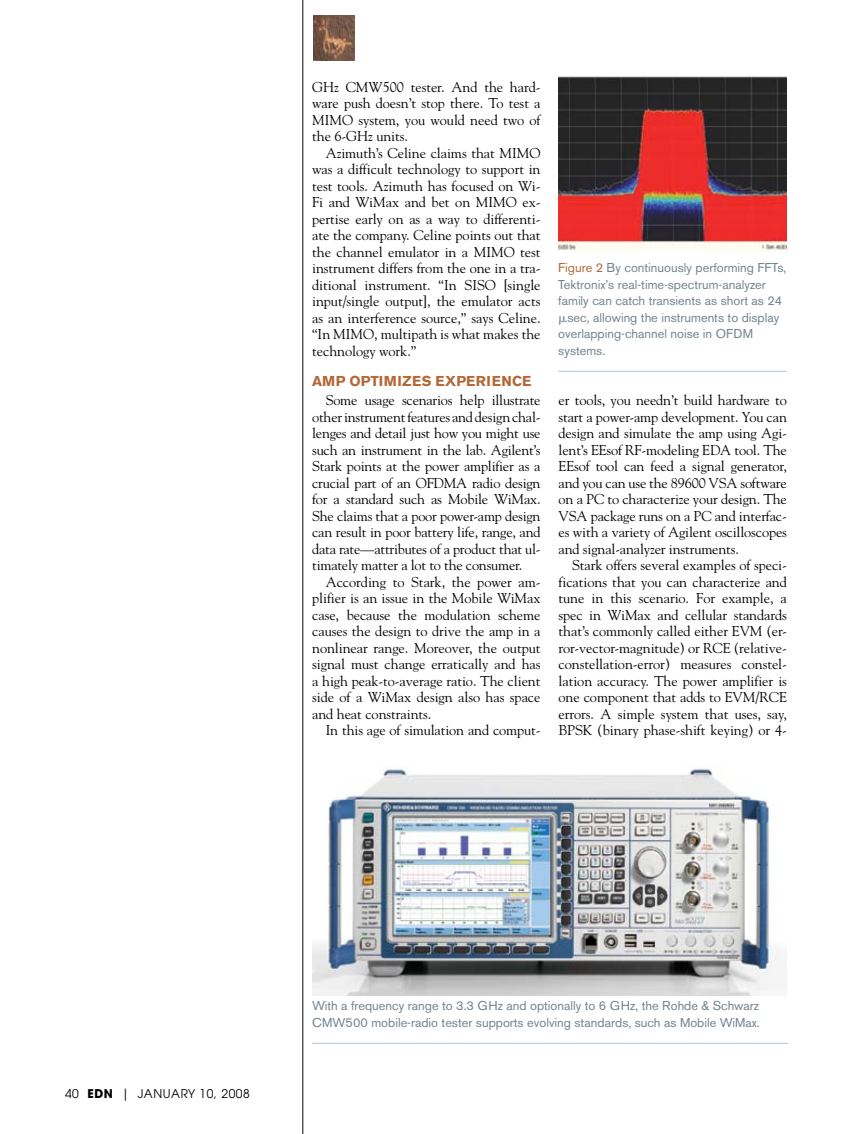
<style>
.page{position:relative;width:851px;height:1134px;background:#fff}
.page>*{position:absolute;margin:0;border:0;box-sizing:border-box;transform-origin:0 0}
.t1{font:14.25px/16.5px "Goudy";letter-spacing:-.005em;color:#000;text-align:justify}
.t2{font:700 14.25px "Akzidenz Grotesk BE";letter-spacing:.04em;color:#b36837}
.t3{font:12.75px/16.5px "Akzidenz Grotesk BE";color:#73848d}
.t4{font:12px "Avant Garde";letter-spacing:.045em;color:#000}
.s1{color:#b36837}
.s2{font-family:"Universal Greekwith Math Pi";font-size:13.5px}
.s3{font-weight:700}
</style>
<div class="page">
<img style="left:558px;top:76px;width:228px;height:175px">
<hr style="left:558px;top:371px;width:228px;height:1px;background:#afc6d2">
<img style="left:312px;top:768px;width:474px;height:228px">
<hr style="left:312px;top:1043px;width:476px;height:1px;background:#afc6d2">
<hr style="left:302px;top:0;width:1px;height:1134px;background:#000">
<img style="left:314px;top:16px;width:40px;height:44px">
<p class="t1" style="left:312px;top:78px;width:230px">GHz CMW500 tester. And the hard&shy;ware push doesn’t stop there. To test a MIMO system, you would need two of the 6-GHz units.</p>
<p class="t1" style="left:312px;top:144px;width:230px;text-indent:14px">Azimuth’s Celine claims that MIMO was a difficult technology to support in test tools. Azimuth has focused on Wi-Fi and WiMax and bet on MIMO ex&shy;pertise early on as a way to differenti&shy;ate the company. Celine points out that the channel emulator in a MIMO test instrument differs from the one in a tra&shy;ditional instrument. “In SISO [single input/single output], the emulator acts as an interference source,” says Celine. “In MIMO, multipath is what makes the technology work.”</p>
<p class="t2" style="left:312px;top:372px;width:220px">AMP OPTIMIZES EXPERIENCE</p>
<p class="t1" style="left:312px;top:391px;width:230px;text-indent:14px">Some usage scenarios help illustrate other instrument features and design chal&shy;lenges and detail just how you might use such an instrument in the lab. Agilent’s Stark points at the power amplifier as a crucial part of an OFDMA radio design for a standard such as Mobile WiMax.<br>She claims that a poor power-amp design can result in poor battery life, range, and data rate—attributes of a product that ul&shy;timately matter a lot to the consumer.</p>
<p class="t1" style="left:312px;top:573px;width:230px;text-indent:14px">According to Stark, the power am&shy;plifier is an issue in the Mobile WiMax case, because the modulation scheme causes the design to drive the amp in a nonlinear range. Moreover, the output signal must change erratically and has a high peak-to-average ratio. The client side of a WiMax design also has space and heat constraints.</p>
<p class="t1" style="left:326px;top:721px;width:216px">In this age of simulation and comput-</p>
<p class="t3" style="left:558px;top:259px;width:229px"><span class="s1">Figure 2</span> By continuously performing FFTs, Tektronix’s real-time-spectrum-analyzer family can catch transients as short as 24 <span class="s2">m</span>sec, allowing the instruments to display overlapping-channel noise in OFDM systems.</p>
<p class="t1" style="left:558px;top:391px;width:230px">er tools, you needn’t build hardware to start a power-amp development. You can design and simulate the amp using Agi&shy;lent’s EEsof RF-modeling EDA tool. The EEsof tool can feed a signal generator, and you can use the 89600 VSA software on a PC to characterize your design. The VSA package runs on a PC and interfac&shy;es with a variety of Agilent oscilloscopes and signal-analyzer instruments.</p>
<p class="t1" style="left:558px;top:556px;width:230px;text-indent:14px">Stark offers several examples of speci&shy;fications that you can characterize and tune in this scenario. For example, a spec in WiMax and cellular standards that’s commonly called either EVM (er&shy;ror-vector-magnitude) or RCE (relative&shy;constellation-error) measures constel&shy;lation accuracy. The power amplifier is one component that adds to EVM/RCE errors. A simple system that uses, say, BPSK (binary phase-shift keying) or 4-</p>
<p class="t4" style="left:65px;top:1087px;width:186px">40 <span class="s3">EDN</span> | JANUARY 10, 2008</p>
<p class="t3" style="left:312px;top:997px;width:449px">With a frequency range to 3.3 GHz and optionally to 6 GHz, the Rohde &amp; Schwarz<br>CMW500 mobile-radio tester supports evolving standards, such as Mobile WiMax.</p>
</div>
